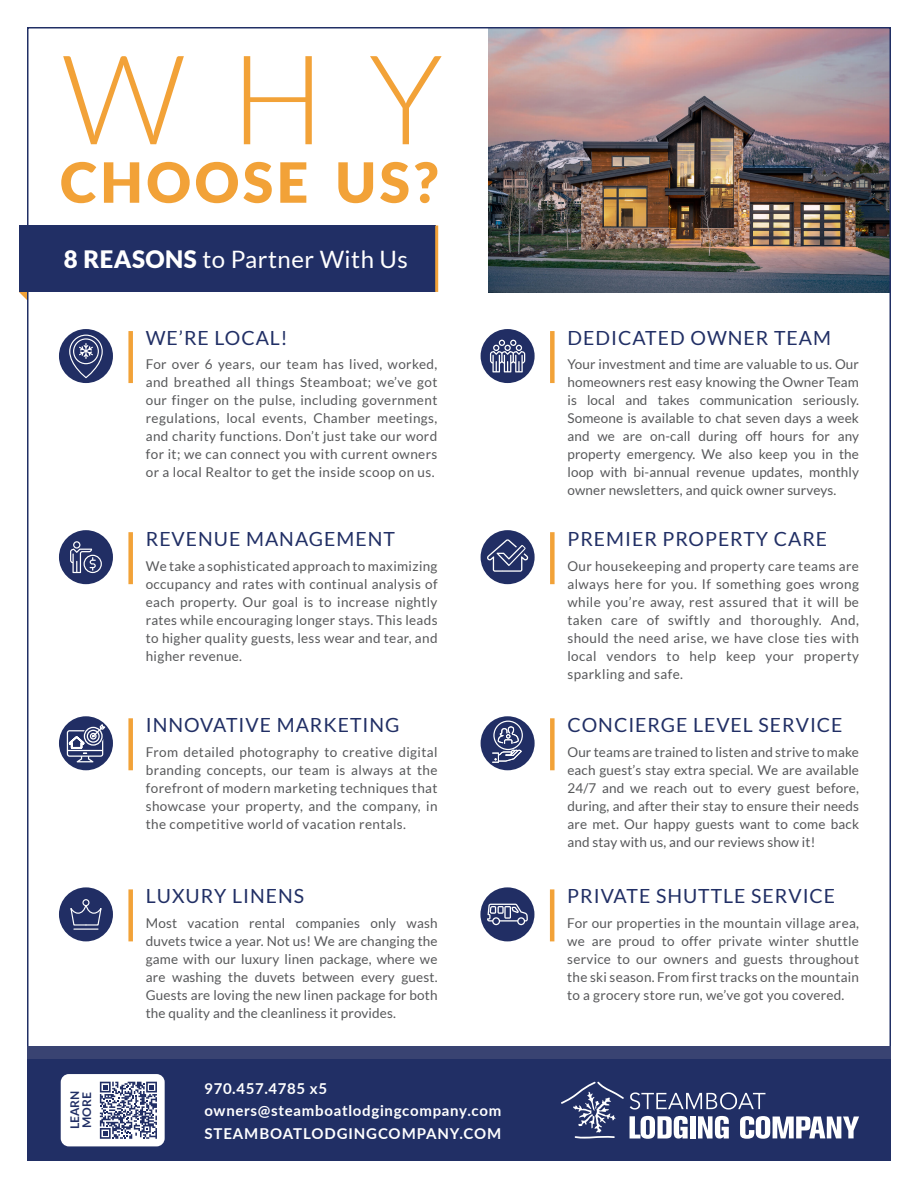
<style>
.page{position:relative;width:918px;height:1188px;background:#fff}
.page>*{position:absolute;margin:0;border:0;box-sizing:border-box;transform-origin:0 0}
.t1{font:300 124.5px "Lato";color:#f2a238}
.t2{font:900 55.5px "Lato";letter-spacing:.07em;color:#f2a238}
.t3{font:24px "Lato";letter-spacing:.02em;color:#fff}
.t4{font:19.5px "Lato";letter-spacing:.05em;color:#212f65}
.t5{font:700 15px "Lato";letter-spacing:.05em;color:#fff}
.t6{font:13.5px/18px "Lato";letter-spacing:.02em;color:#57585a;text-align:justify}
.t7{font:700 12px/12px "Lato";color:#212f65}
.s1{font-weight:900}
</style>
<div class="page">
<div style="left:59px;top:887px;width:54px;height:54px;background:#212e64;border-radius:50%"></div>
<svg style="left:70px;top:899px;width:32px;height:31px"></svg>
<div style="left:128px;top:889px;width:5px;height:52px;background:#f2a238"></div>
<div style="left:59px;top:716px;width:54px;height:54px;background:#212e64;border-radius:50%"></div>
<svg style="left:67px;top:722px;width:40px;height:40px"></svg>
<div style="left:128px;top:718px;width:5px;height:52px;background:#f2a238"></div>
<svg style="left:59px;top:329px;width:54px;height:54px;background:#323e70"></svg>
<div style="left:69px;top:335px;width:34px;height:43px;border:1px solid #fff;border-radius:16px"></div>
<div style="left:73px;top:338px;width:26px;height:26px;border:1px solid #fff;border-radius:50%"></div>
<svg style="left:78px;top:344px;width:16px;height:14px"></svg>
<div style="left:128px;top:331px;width:5px;height:52px;background:#f2a238"></div>
<svg style="left:19px;top:292px;width:8px;height:8px"></svg>
<img style="left:489px;top:30px;width:399px;height:262px">
<div style="left:481px;top:530px;width:54px;height:54px;background:#212e64;border-radius:50%"></div>
<svg style="left:487px;top:539px;width:41px;height:33px"></svg>
<div style="left:550px;top:532px;width:5px;height:52px;background:#f2a238"></div>
<div style="left:59px;top:530px;width:54px;height:54px;background:#212e64;border-radius:50%"></div>
<svg style="left:70px;top:541px;width:32px;height:32px"></svg>
<div style="left:128px;top:532px;width:5px;height:52px;background:#f2a238"></div>
<div style="left:481px;top:329px;width:54px;height:54px;background:#212e64;border-radius:50%"></div>
<svg style="left:490px;top:340px;width:35px;height:32px"></svg>
<div style="left:550px;top:331px;width:5px;height:52px;background:#f2a238"></div>
<div style="left:19px;top:226px;width:416px;height:66px;background:#212f65"></div>
<hr style="left:435px;top:226px;width:3px;height:66px;background:#f2a238">
<div style="left:480px;top:887px;width:54px;height:54px;background:#212e64;border-radius:50%"></div>
<svg style="left:487px;top:904px;width:41px;height:21px"></svg>
<hr style="left:550px;top:889px;width:4px;height:52px;background:#f2a238">
<div style="left:27px;top:1047px;width:864px;height:12px;background:#394372"></div>
<div style="left:27px;top:1059px;width:864px;height:102px;background:#212f65"></div>
<svg style="left:630px;top:1116px;width:58px;height:23px"></svg>
<div style="left:690px;top:1116px;width:5px;height:22px;background:#fff"></div>
<svg style="left:698px;top:1116px;width:31px;height:23px"></svg>
<svg style="left:740px;top:1116px;width:119px;height:23px"></svg>
<svg style="left:561px;top:1082px;width:63px;height:57px"></svg>
<svg style="left:630px;top:1092px;width:135px;height:18px"></svg>
<div style="left:61px;top:1074px;width:104px;height:72px;background:#fff;border-radius:8px"></div>
<svg style="left:100px;top:1082px;width:57px;height:57px"></svg>
<div style="left:481px;top:716px;width:54px;height:54px;background:#212e64;border-radius:50%"></div>
<svg style="left:492px;top:721px;width:31px;height:42px"></svg>
<div style="left:550px;top:718px;width:5px;height:52px;background:#f2a238"></div>
<p class="t1" style="left:60px;top:13px;width:384px">WHY</p>
<p class="t2" style="left:60px;top:150px;width:379px">CHOOSE US?</p>
<p class="t3" style="left:64px;top:246px;width:346px"><span class="s1">8 REASONS</span> to Partner With Us</p>
<p class="t4" style="left:146px;top:327px;width:143px">WE’RE LOCAL!</p>
<p class="t6" style="left:146px;top:356px;width:293px">For over 6 years, our team has lived, worked, and breathed all things Steamboat; we’ve got our finger on the pulse, including government regulations, local events, Chamber meetings, and charity functions. Don’t just take our word for it; we can connect you with current owners or a local Realtor to get the inside scoop on us.</p>
<p class="t4" style="left:146px;top:528px;width:251px">REVENUE MANAGEMENT</p>
<p class="t6" style="left:146px;top:557px;width:293px">We take a sophisticated approach to maximizing occupancy and rates with continual analysis of each property. Our goal is to increase nightly rates while encouraging longer stays. This leads to higher quality guests, less wear and tear, and higher revenue.</p>
<p class="t4" style="left:146px;top:714px;width:255px">INNOVATIVE MARKETING</p>
<p class="t6" style="left:146px;top:743px;width:293px">From detailed photography to creative digital branding concepts, our team is always at the forefront of modern marketing techniques that showcase your property, and the company, in the competitive world of vacation rentals.</p>
<p class="t7" style="left:68px;top:1129px;width:40px;rotate:-90deg">LEARN<br>MORE</p>
<p class="t4" style="left:146px;top:885px;width:160px">LUXURY LINENS</p>
<p class="t6" style="left:146px;top:914px;width:293px">Most vacation rental companies only wash duvets twice a year. Not us! We are changing the game with our luxury linen package, where we are washing the duvets between every guest.<br>Guests are loving the new linen package for both the quality and the cleanliness it provides.</p>
<p class="t5" style="left:204px;top:1077px;width:124px">970.457.4785 x5</p>
<p class="t5" style="left:204px;top:1100px;width:298px">owners@steamboatlodgingcompany.com</p>
<p class="t5" style="left:204px;top:1122px;width:298px">STEAMBOATLODGINGCOMPANY.COM</p>
<p class="t4" style="left:567px;top:327px;width:265px">DEDICATED OWNER TEAM</p>
<p class="t6" style="left:567px;top:356px;width:293px">Your investment and time are valuable to us. Our homeowners rest easy knowing the Owner Team is local and takes communication seriously.<br>Someone is available to chat seven days a week and we are on-call during off hours for any property emergency. We also keep you in the loop with bi-annual revenue updates, monthly owner newsletters, and quick owner surveys.</p>
<p class="t4" style="left:567px;top:528px;width:261px">PREMIER PROPERTY CARE</p>
<p class="t6" style="left:567px;top:557px;width:293px">Our housekeeping and property care teams are always here for you. If something goes wrong while you’re away, rest assured that it will be taken care of swiftly and thoroughly. And, should the need arise, we have close ties with local vendors to help keep your property sparkling and safe.</p>
<p class="t4" style="left:567px;top:714px;width:277px">CONCIERGE LEVEL SERVICE</p>
<p class="t6" style="left:567px;top:743px;width:293px">Our teams are trained to listen and strive to make each guest’s stay extra special. We are available 24/7 and we reach out to every guest before, during, and after their stay to ensure their needs are met. Our happy guests want to come back and stay with us, and our reviews show it!</p>
<p class="t4" style="left:567px;top:885px;width:270px">PRIVATE SHUTTLE SERVICE</p>
<p class="t6" style="left:567px;top:914px;width:293px">For our properties in the mountain village area, we are proud to offer private winter shuttle service to our owners and guests throughout the ski season. From first tracks on the mountain to a grocery store run, we’ve got you covered.</p>
</div>
